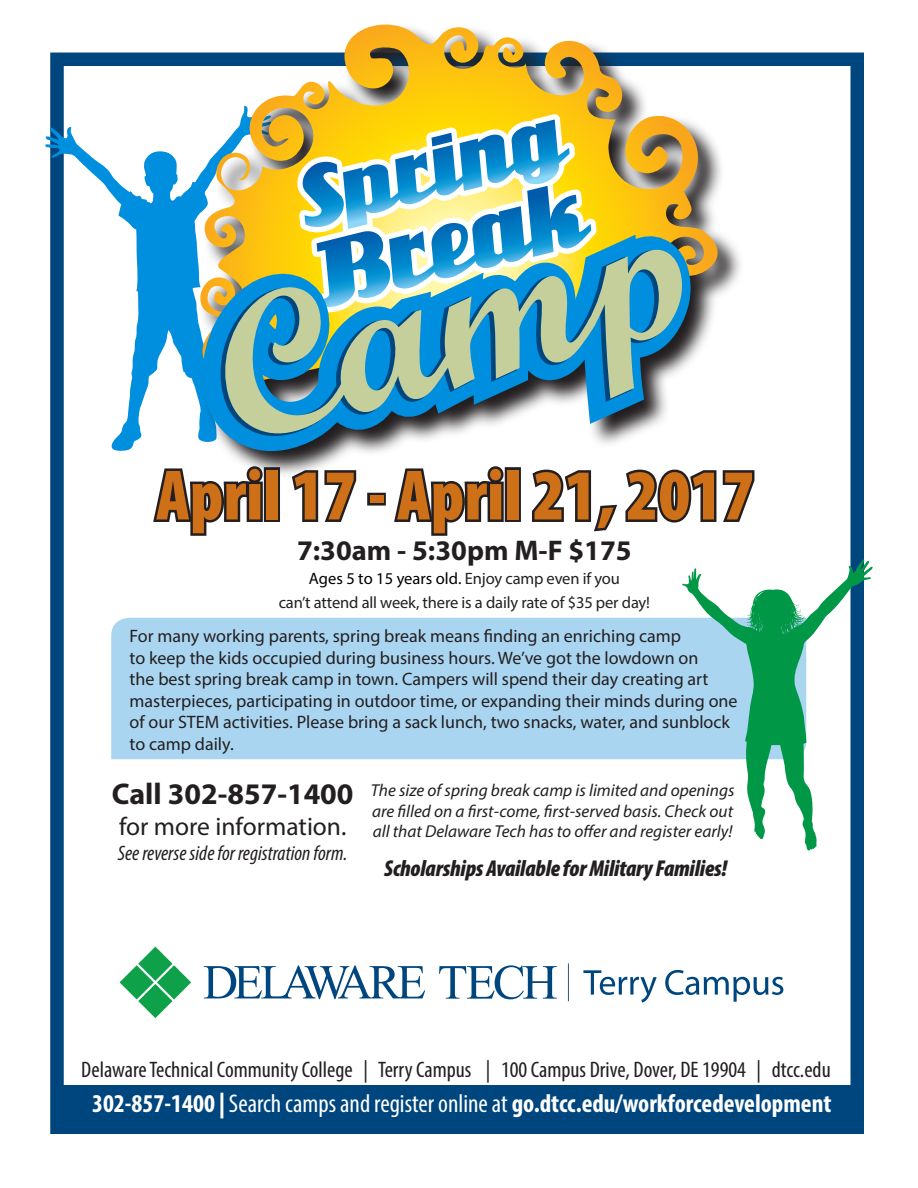
<style>
.page{position:relative;width:918px;height:1188px;background:#fff}
.page>*{position:absolute;margin:0;border:0;box-sizing:border-box;transform-origin:0 0}
.body{font:900 condensed 72px "Myriad Pro";color:#ce7018}
.t1{font:700 30px "Myriad Pro";color:#231f20}
.t2{font:700 28.5px "Myriad Pro";color:#231f20}
.t3{font:700 condensed 25.8px "Myriad Pro";color:#fff}
.t4{font:25.5px "Myriad Pro";color:#231f20}
.body-2{font:italic 900 condensed 23.1px "Myriad Pro";letter-spacing:-.01em;color:#231f20}
.t5{font:condensed 22.5px "Myriad Pro";color:#231f20}
.t6{font:italic condensed 21px "Myriad Pro";color:#231f20}
.t7{font:18px/21.6px "Myriad Pro";color:#231f20}
.t8{font:italic 17.25px/20.7px "Myriad Pro";color:#231f20;text-align:justify}
.t9{font:16.5px "Myriad Pro";letter-spacing:-.01em;color:#231f20}
.t10{font:16.5px "Myriad Pro";letter-spacing:-.01em;color:#000}
.s1{color:#231f20}
.s2{font-weight:900}
.s3{font-weight:400}
</style>
<div class="page">
<div style="left:50px;top:53px;width:814px;height:1081px;border:14px solid #00467e"></div>
<div style="left:111px;top:618px;width:571px;height:141px;background:#aad5f1"></div>
<svg style="left:45px;top:106px;width:105px;height:346px"></svg>
<svg style="left:192px;top:38px;width:557px;height:76px"></svg>
<svg style="left:401px;top:26px;width:227px;height:88px"></svg>
<svg style="left:439px;top:103px;width:153px;height:11px;background:#fac90a"></svg>
<svg style="left:204px;top:965px;width:221px;height:34px"></svg>
<svg style="left:120px;top:947px;width:71px;height:71px"></svg>
<svg style="left:439px;top:965px;width:118px;height:34px"></svg>
<svg style="left:583px;top:970px;width:74px;height:33px"></svg>
<svg style="left:665px;top:970px;width:118px;height:32px"></svg>
<hr style="left:568px;top:963px;width:1px;height:38px;background:#30557c">
<div style="left:54px;top:1085px;width:810px;height:37px;background:#00467e"></div>
<svg style="left:682px;top:559px;width:191px;height:292px"></svg>
<svg style="left:150px;top:114px;width:605px;height:422px"></svg>
<p class="body" style="left:156px;top:449px;width:600px">April 17 - April 21, 2017</p>
<p class="t2" style="left:297px;top:532px;width:336px">7:30am - 5:30pm M-F $175</p>
<p class="t10" style="left:309px;top:568px;width:312px">Ages 5 to 15 years old. <span class="s1">Enjoy camp even if you</span></p>
<p class="t9" style="left:279px;top:593px;width:373px">can’t attend all week, there is a daily rate of $35 per day!</p>
<p class="t7" style="left:130px;top:625px;width:609px">For many working parents, spring break means finding an enriching camp<br>to keep the kids occupied during business hours. We’ve got the lowdown on<br>the best spring break camp in town. Campers will spend their day creating art masterpieces, participating in outdoor time, or expanding their minds during one of our STEM activities. Please bring a sack lunch, two snacks, water, and sunblock to camp daily.</p>
<p class="t1" style="left:112px;top:775px;width:243px">Call 302-857-1400</p>
<p class="t4" style="left:119px;top:811px;width:229px">for more information.</p>
<p class="t6" style="left:118px;top:841px;width:231px">See reverse side for registration form.</p>
<p class="t8" style="left:371px;top:780px;width:365px">The size of spring break camp is limited and openings are filled on a first-come, first-served basis. Check out all that Delaware Tech has to offer and register early!</p>
<p class="body-2" style="left:384px;top:853px;width:345px">Scholarships Available for Military Families!</p>
<p class="t5" style="left:81px;top:1056px;width:751px">Delaware Technical Community College | Terry Campus | 100 Campus Drive, Dover, DE 19904 | dtcc.edu</p>
<p class="t3" style="left:92px;top:1088px;width:741px">302-857-1400 <span class="s2">|</span> <span class="s3">Search camps and register online at</span> go.dtcc.edu/workforcedevelopment</p>
</div>
